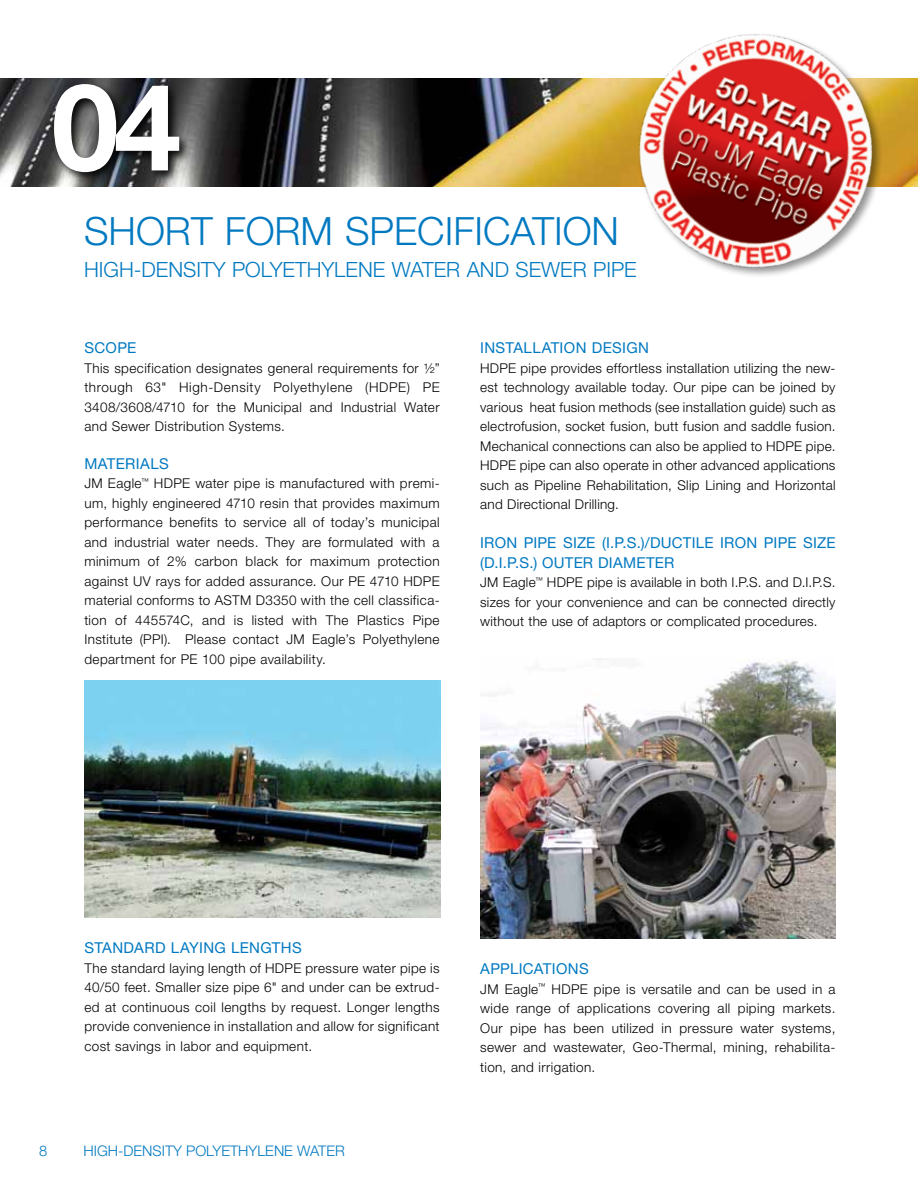
<style>
.page{position:relative;width:918px;height:1188px;background:#fff}
.page>*{position:absolute;margin:0;border:0;box-sizing:border-box;transform-origin:0 0}
.t1{font:700 120.9px "Helvetica Neue LT Std";color:#fff}
.t2{font:300 39px "Helvetica Neue LT Std";color:#0079c1}
.t3{font:300 21px "Helvetica Neue LT Std";color:#0079c1}
.t4{font:15px "Helvetica Neue";letter-spacing:.025em;color:#0079c1}
.t5{font:15px/19.5px "Helvetica Neue LT Std";letter-spacing:.015em;color:#0079c1}
.t6{font:300 14.7px "Helvetica Neue LT Std";color:#0079c1}
.t7{font:300 13.5px/19.5px "Helvetica Neue LT Std";letter-spacing:.025em;color:#000;text-align:justify}
</style>
<div class="page">
<img style="left:84px;top:681px;width:357px;height:236px">
<img style="left:480px;top:658px;width:356px;height:280px">
<img style="left:0;top:78px;width:594px;height:108px">
<div style="left:50px;top:80px;width:142px;height:105px;background:#000;opacity:.9"></div>
<img style="left:594px;top:34px;width:324px;height:242px">
<h1 class="t1" style="left:52px;top:53px;width:131px">04</h1>
<h2 class="t2" style="left:84px;top:208px;width:282px">short form specificati</h2>
<h2 class="t2" style="left:563px;top:208px;width:58px">on</h2>
<h3 class="t3" style="left:84px;top:257px;width:323px">HIGH-DENSITY polyethylene water</h3>
<h3 class="t3" style="left:467px;top:257px;width:64px">and sewer</h3>
<h3 class="t3" style="left:593px;top:257px;width:12px">pipe</h3>
<p class="t4" style="left:84px;top:339px;width:54px">SCOPE</p>
<p class="t7" style="left:84px;top:358px;width:357px">This specification designates general requirements for ½” through 63" High-Density Polyethylene (HDPE) PE 3408/3608/4710 for the Municipal and Industrial Water and Sewer Distribution Systems.</p>
<p class="t4" style="left:84px;top:455px;width:61px">MATERIALS</p>
<p class="t7" style="left:84px;top:474px;width:357px">JM Eagle<sup>™</sup> HDPE water pipe is manufactured with premi&shy;um, highly engineered 4710 resin that provides maximum performance benefits to service all of today’s municipal and industrial water needs. They are formulated with a minimum of 2% carbon black for maximum protection against UV rays for added assurance. Our PE 4710 HDPE material conforms to ASTM D3350 with the cell classifica&shy;tion of 445574C, and is listed with The Plastics Pipe Institute (PPI). Please contact JM Eagle’s Polyethylene department for PE 100 pipe availability.</p>
<p class="t4" style="left:480px;top:339px;width:25px">INSTALLATI</p>
<p class="t4" style="left:564px;top:339px;width:87px">ON DESIGN</p>
<p class="t7" style="left:480px;top:358px;width:357px">HDPE pipe provides effortless installation utilizing the new&shy;est technology available today. Our pipe can be joined by various heat fusion methods (see installation guide) such as electrofusion, socket fusion, butt fusion and saddle fusion.<br>Mechanical connections can also be applied to HDPE pipe.<br>HDPE pipe can also operate in other advanced applications such as Pipeline Rehabilitation, Slip Lining and Horizontal and Directional Drilling.</p>
<p class="t5" style="left:480px;top:533px;width:357px">IRON PIPE SIZE (I.P.S.)/DUCTILE IRON PIPE SIZE (D.I.P.S.) OUTER DIAMETER</p>
<p class="t7" style="left:480px;top:573px;width:357px">JM Eagle<sup>™</sup> HDPE pipe is available in both I.P.S. and D.I.P.S. sizes for your convenience and can be connected directly without the use of adaptors or complicated procedures.</p>
<p class="t4" style="left:84px;top:939px;width:217px">STANDARD LAYI NG LENGTHS</p>
<p class="t7" style="left:84px;top:958px;width:357px">The standard laying length of HDPE pressure water pipe is 40/50 feet. Smaller size pipe 6" and under can be extrud&shy;ed at continuous coil lengths by request. Longer lengths provide convenience in installation and allow for significant cost savings in labor and equipment.</p>
<p class="t6" style="left:39px;top:1142px;width:10px">8</p>
<p class="t6" style="left:84px;top:1142px;width:263px">HIGH-DENSITY POLYETHYLENE WATER</p>
<p class="t4" style="left:480px;top:960px;width:10px">APPLICATI</p>
<p class="t4" style="left:556px;top:960px;width:32px">ONS</p>
<p class="t7" style="left:480px;top:979px;width:357px">JM Eagle<sup>™</sup> HDPE pipe is versatile and can be used in a wide range of applications covering all piping markets.<br>Our pipe has been utilized in pressure water systems, sewer and wastewater, Geo-Thermal, mining, rehabilita&shy;tion, and irrigation.</p>
</div>
